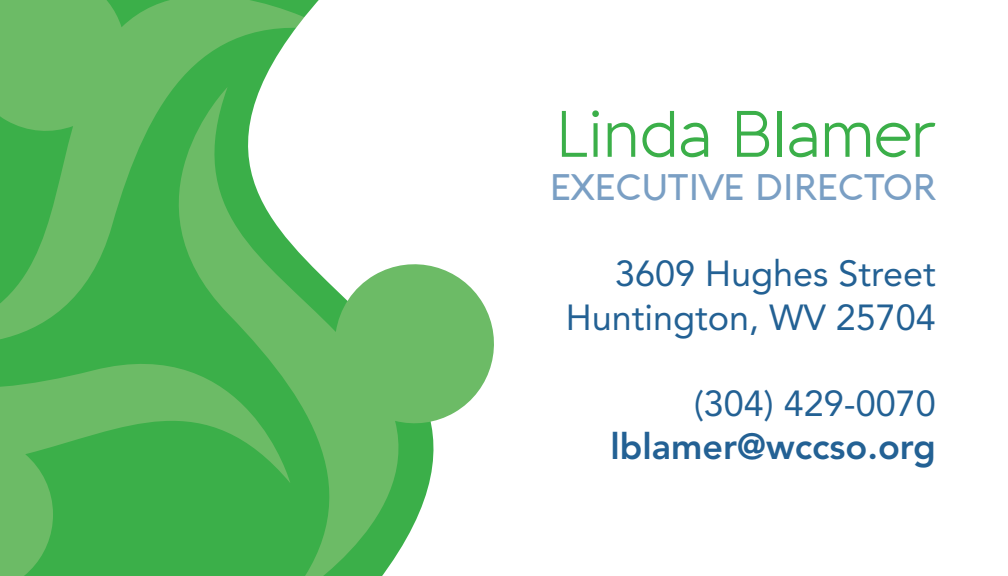
<style>
.page{position:relative;width:1008px;height:576px;background:#fff}
.page>*{position:absolute;margin:0;border:0;box-sizing:border-box;transform-origin:0 0}
.t1{font:300 64px "Aquawax";color:#3baf49}
.t2{font:36px/43.2px "Avenir LT Std";color:#236194;text-align:right}
.t3{font:500 36px "Aquawax";color:#7a9fc4}
.t4{font:800 36px "Avenir LT Std";color:#236194}
</style>
<div class="page">
<svg style="left:9px;top:0;width:310px;height:274px;background:#67bb67"></svg>
<svg style="left:117px;top:87px;width:377px;height:489px"></svg>
<svg style="left:0;top:274px;width:290px;height:302px;background:#4bb352"></svg>
<h1 class="t1" style="left:556px;top:96px;width:381px">Linda Blamer</h1>
<p class="t3" style="left:550px;top:166px;width:387px">EXECUTIVE DIRECTOR</p>
<p class="t2" style="left:566px;top:253px;width:372px">3609 Hughes Street<br>Huntington, WV 25704</p>
<p class="t2" style="left:694px;top:382px;width:244px">(304) 429-0070</p>
<p class="t4" style="left:611px;top:425px;width:327px">lblamer@wccso.org</p>
</div>
